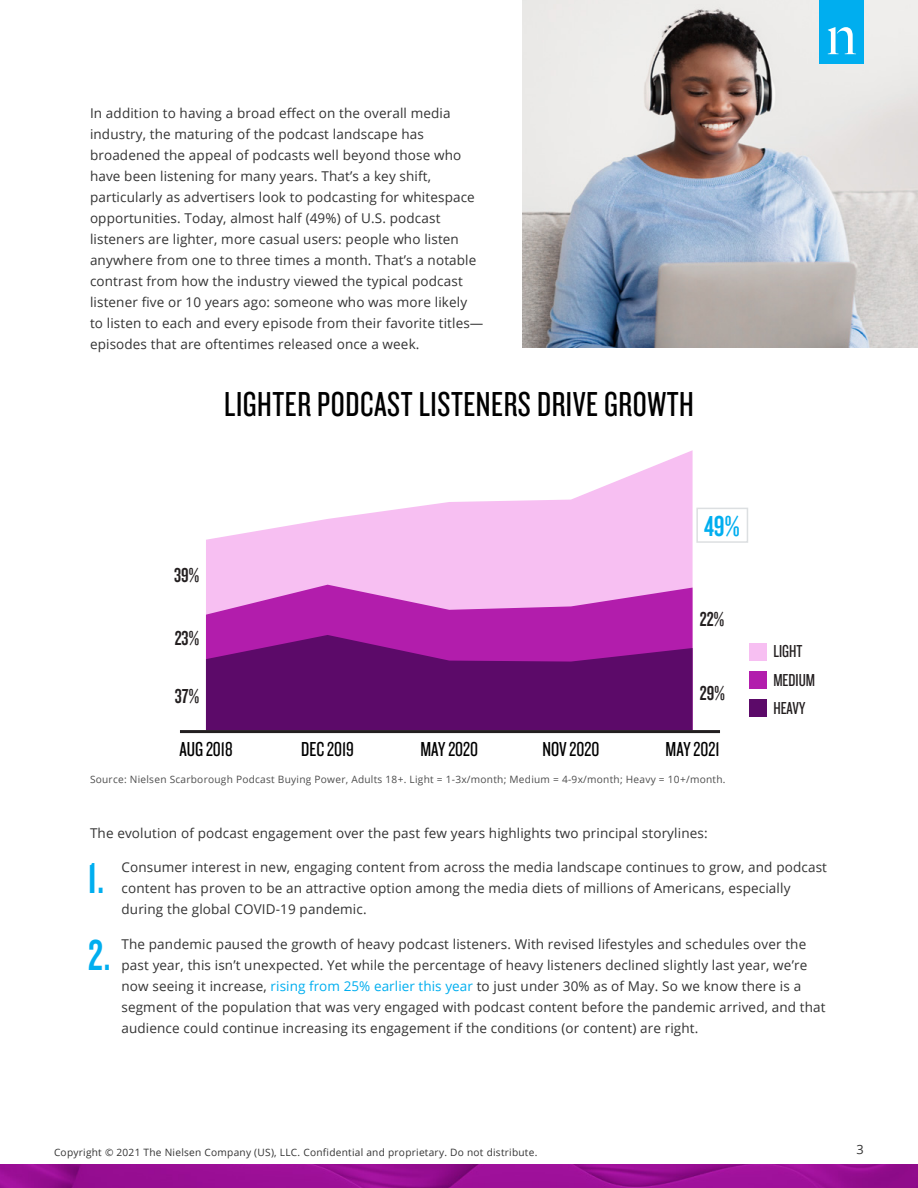
<style>
.page{position:relative;width:918px;height:1188px;background:#fff}
.page>*{position:absolute;margin:0;border:0;box-sizing:border-box;transform-origin:0 0}
.t1{font:45px "Knockout 48 Featherweight";color:#00aeef}
.t2{font:36px "Knockout 28 Junior Feathrwt";letter-spacing:.015em;color:#000}
.t3{font:30px "Knockout 48 Featherweight";color:#00aeef}
.t4{font:21px "Knockout 28 Junior Feathrwt";color:#000}
.t5{font:21px "Knockout 48 Featherweight";color:#231f20}
.t6{font:18px/28.2px "Knockout 28 Junior Feathrwt";color:#231f20}
.t7{font:13.5px/21px "Open Sans";letter-spacing:.01em;color:#333}
.t8{font:12.75px "Open Sans";color:#333}
.t9{font:10.2px "Open Sans";letter-spacing:.025em;color:#4d4d4d}
.t10{font:10.2px "Open Sans";letter-spacing:.025em;color:#333}
.s1{color:#00aeef}
</style>
<div class="page">
<img style="left:522px;top:0;width:396px;height:347px">
<div style="left:749px;top:643px;width:18px;height:18px;background:#f7bff2"></div>
<div style="left:749px;top:671px;width:18px;height:18px;background:#b21dac"></div>
<div style="left:749px;top:699px;width:18px;height:18px;background:#5c0a69"></div>
<svg style="left:206px;top:450px;width:487px;height:135px;fill:#f7bff2"></svg>
<svg style="left:206px;top:585px;width:487px;height:50px;fill:#b21dac"></svg>
<svg style="left:206px;top:635px;width:487px;height:95px;fill:#5c0a69"></svg>
<hr style="left:180px;top:730px;width:540px;height:3px;background:#231f20">
<div style="left:696px;top:508px;width:52px;height:35px;border:2px solid #dcdfe1"></div>
<div style="left:820px;top:0;width:44px;height:63px;background:#00aeef"></div>
<svg style="left:828px;top:27px;width:28px;height:27px"></svg>
<img style="left:0;top:1164px;width:918px;height:24px">
<p class="t7" style="left:90px;top:102px;width:395px">In addition to having a broad effect on the overall media industry, the maturing of the podcast landscape has broadened the appeal of podcasts well beyond those who have been listening for many years. That’s a key shift, particularly as advertisers look to podcasting for whitespace opportunities. Today, almost half (49%) of U.S. podcast listeners are lighter, more casual users: people who listen anywhere from one to three times a month. That’s a notable contrast from how the industry viewed the typical podcast listener five or 10 years ago: someone who was more likely to listen to each and every episode from their favorite titles— episodes that are oftentimes released once a week.</p>
<h2 class="t2" style="left:224px;top:382px;width:471px">LIGHTER PODCAST LISTENERS DRIVE GROWTH</h2>
<h3 class="t5" style="left:174px;top:562px;width:27px">39%</h3>
<h3 class="t5" style="left:175px;top:625px;width:26px">23%</h3>
<h3 class="t5" style="left:175px;top:683px;width:26px">37%</h3>
<h3 class="t3" style="left:704px;top:507px;width:37px">49%</h3>
<h3 class="t5" style="left:700px;top:606px;width:26px">22%</h3>
<h3 class="t5" style="left:700px;top:680px;width:26px">29%</h3>
<h3 class="t4" style="left:179px;top:736px;width:55px">AUG 2018</h3>
<h3 class="t4" style="left:301px;top:736px;width:54px">DEC 2019</h3>
<h3 class="t4" style="left:420px;top:736px;width:59px">MAY 2020</h3>
<h3 class="t4" style="left:542px;top:736px;width:58px">NOV 2020</h3>
<h3 class="t4" style="left:666px;top:736px;width:55px">MAY 2021</h3>
<p class="t9" style="left:90px;top:772px;width:637px">Source: Nielsen Scarborough Podcast Buying Power, Adults 18+. Light = 1-3x/month; Medium = 4-9x/month; Heavy = 10+/month.</p>
<h3 class="t6" style="left:773px;top:637px;width:43px">LIGHT<br>MEDIUM<br>HEAVY</h3>
<p class="t7" style="left:90px;top:822px;width:619px">The evolution of podcast engagement over the past few years highlights two principal storylines:</p>
<h1 class="t1" style="left:87px;top:851px;width:18px">1.</h1>
<p class="t7" style="left:122px;top:856px;width:707px">Consumer interest in new, engaging content from across the media landscape continues to grow, and podcast content has proven to be an attractive option among the media diets of millions of Americans, especially during the global COVID-19 pandemic.</p>
<h1 class="t1" style="left:88px;top:927px;width:24px">2.</h1>
<p class="t7" style="left:122px;top:933px;width:706px">The pandemic paused the growth of heavy podcast listeners. With revised lifestyles and schedules over the past year, this isn’t unexpected. Yet while the percentage of heavy listeners declined slightly last year, we’re now seeing it increase, <span class="s1">rising from 25% earlier this year</span> to just under 30% as of May. So we know there is a segment of the population that was very engaged with podcast content before the pandemic arrived, and that audience could continue increasing its engagement if the conditions (or content) are right.</p>
<p class="t10" style="left:54px;top:1145px;width:485px">Copyright © 2021 The Nielsen Company (US), LLC. Confidential and proprietary. Do not distribute.</p>
<p class="t8" style="left:856px;top:1141px;width:9px">3</p>
</div>
